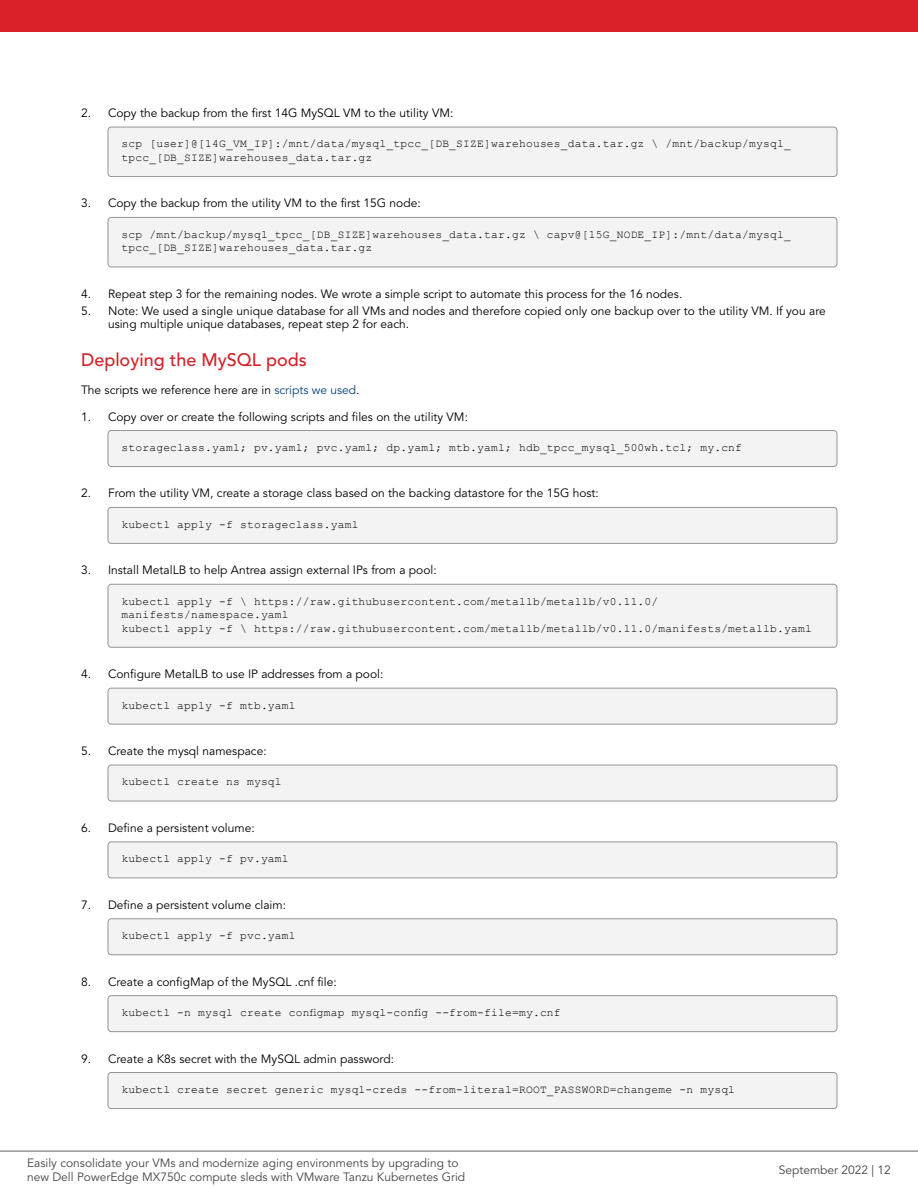
<style>
.page{position:relative;width:918px;height:1188px;background:#fff}
.page>*{position:absolute;margin:0;border:0;box-sizing:border-box;transform-origin:0 0}
.t1{font:500 18px "Avenir LT Pro";color:#d2232a}
.t2{font:12px/12.8px "Avenir LT Pro";color:#000}
.t3{font:12px/14.4px "Avenir LT Pro";color:#464547}
.t4{font:11.25px/13.5px "Courier New";letter-spacing:.02em;color:#000}
.s1{color:#074378}
</style>
<div class="page">
<div style="left:108px;top:127px;width:729px;height:50px;background:#f3f3f4;border-radius:3px"></div>
<div style="left:108px;top:127px;width:729px;height:50px;border:1px solid #939598;border-radius:3px"></div>
<div style="left:108px;top:217px;width:729px;height:50px;background:#f3f3f4;border-radius:3px"></div>
<div style="left:108px;top:217px;width:729px;height:50px;border:1px solid #939598;border-radius:3px"></div>
<div style="left:108px;top:431px;width:729px;height:36px;background:#f3f3f4;border-radius:3px"></div>
<div style="left:108px;top:430px;width:729px;height:37px;border:1px solid #939598;border-radius:3px"></div>
<div style="left:108px;top:507px;width:729px;height:36px;background:#f3f3f4;border-radius:3px"></div>
<div style="left:108px;top:507px;width:729px;height:37px;border:1px solid #939598;border-radius:3px"></div>
<div style="left:108px;top:584px;width:729px;height:63px;background:#f3f3f4;border-radius:3px"></div>
<div style="left:108px;top:584px;width:729px;height:63px;border:1px solid #939598;border-radius:3px"></div>
<div style="left:108px;top:688px;width:729px;height:36px;background:#f3f3f4;border-radius:3px"></div>
<div style="left:108px;top:688px;width:729px;height:36px;border:1px solid #939598;border-radius:3px"></div>
<div style="left:108px;top:765px;width:729px;height:36px;background:#f3f3f4;border-radius:3px"></div>
<div style="left:108px;top:765px;width:729px;height:36px;border:1px solid #939598;border-radius:3px"></div>
<div style="left:108px;top:842px;width:729px;height:36px;background:#f3f3f4;border-radius:3px"></div>
<div style="left:108px;top:842px;width:729px;height:36px;border:1px solid #939598;border-radius:3px"></div>
<div style="left:108px;top:919px;width:729px;height:36px;background:#f3f3f4;border-radius:3px"></div>
<div style="left:108px;top:919px;width:729px;height:36px;border:1px solid #939598;border-radius:3px"></div>
<div style="left:108px;top:996px;width:729px;height:36px;background:#f3f3f4;border-radius:3px"></div>
<div style="left:108px;top:995px;width:729px;height:37px;border:1px solid #939598;border-radius:3px"></div>
<div style="left:108px;top:1073px;width:729px;height:36px;background:#f3f3f4;border-radius:3px"></div>
<div style="left:108px;top:1072px;width:729px;height:37px;border:1px solid #939598;border-radius:3px"></div>
<hr style="left:0;top:1151px;width:918px;height:1px;background:#616264">
<div style="left:0;top:0;width:918px;height:32px;background:#da2128"></div>
<p class="t2" style="left:81px;top:107px;width:374px">2. Copy the backup from the first 14G MySQL VM to the utility VM:</p>
<p class="t4" style="left:122px;top:137px;width:671px">scp [user]@[14G_VM_IP]:/mnt/data/mysql_tpcc_[DB_SIZE]warehouses_data.tar.gz \ /mnt/backup/mysql_ tpcc_[DB_SIZE]warehouses_data.tar.gz</p>
<p class="t2" style="left:81px;top:197px;width:341px">3. Copy the backup from the utility VM to the first 15G node:</p>
<p class="t4" style="left:122px;top:227px;width:671px">scp /mnt/backup/mysql_tpcc_[DB_SIZE]warehouses_data.tar.gz \ capv@[15G_NODE_IP]:/mnt/data/mysql_ tpcc_[DB_SIZE]warehouses_data.tar.gz</p>
<p class="t2" style="left:81px;top:288px;width:603px">4. Repeat step 3 for the remaining nodes. We wrote a simple script to automate this process for the 16 nodes.</p>
<p class="t2" style="left:108px;top:305px;width:719px;text-indent:-27px">5. Note: We used a single unique database for all VMs and nodes and therefore copied only one backup over to the utility VM. If you are using multiple unique databases, repeat step 2 for each.</p>
<h1 class="t1" style="left:81px;top:349px;width:227px">Deploying the MySQL pods</h1>
<p class="t2" style="left:81px;top:384px;width:280px">The scripts we reference here are in <span class="s1">scripts we used</span>.</p>
<p class="t2" style="left:81px;top:410px;width:389px">1. Copy over or create the following scripts and files on the utility VM:</p>
<p class="t4" style="left:122px;top:440px;width:622px">storageclass.yaml; pv.yaml; pvc.yaml; dp.yaml; mtb.yaml; hdb_tpcc_mysql_500wh.tcl; my.cnf</p>
<p class="t2" style="left:81px;top:487px;width:519px">2. From the utility VM, create a storage class based on the backing datastore for the 15G host:</p>
<p class="t4" style="left:122px;top:517px;width:238px">kubectl apply -f storageclass.yaml</p>
<p class="t2" style="left:81px;top:564px;width:357px">3. Install MetalLB to help Antrea assign external IPs from a pool:</p>
<p class="t4" style="left:122px;top:594px;width:692px">kubectl apply -f \ https://raw.githubusercontent.com/metallb/metallb/v0.11.0/ manifests/namespace.yaml<br>kubectl apply -f \ https://raw.githubusercontent.com/metallb/metallb/v0.11.0/manifests/metallb.yaml</p>
<p class="t2" style="left:81px;top:668px;width:304px">4. Configure MetalLB to use IP addresses from a pool:</p>
<p class="t4" style="left:122px;top:698px;width:176px">kubectl apply -f mtb.yaml</p>
<p class="t2" style="left:81px;top:745px;width:187px">5. Create the mysql namespace:</p>
<p class="t4" style="left:122px;top:775px;width:162px">kubectl create ns mysql</p>
<p class="t2" style="left:81px;top:822px;width:175px">6. Define a persistent volume:</p>
<p class="t4" style="left:122px;top:852px;width:169px">kubectl apply -f pv.yaml</p>
<p class="t2" style="left:81px;top:899px;width:207px">7. Define a persistent volume claim:</p>
<p class="t4" style="left:122px;top:929px;width:176px">kubectl apply -f pvc.yaml</p>
<p class="t2" style="left:81px;top:975px;width:257px">8. Create a configMap of the MySQL .cnf file:</p>
<p class="t4" style="left:122px;top:1005px;width:441px">kubectl -n mysql create configmap mysql-config --from-file=my.cnf</p>
<p class="t2" style="left:81px;top:1052px;width:315px">9. Create a K8s secret with the MySQL admin password:</p>
<p class="t4" style="left:122px;top:1082px;width:615px">kubectl create secret generic mysql-creds --from-literal=ROOT_PASSWORD=changeme -n mysql</p>
<p class="t3" style="left:27px;top:1156px;width:440px">Easily consolidate your VMs and modernize aging environments by upgrading to new Dell PowerEdge MX750c compute sleds with VMware Tanzu Kubernetes Grid</p>
<p class="t3" style="left:779px;top:1163px;width:114px">September 2022 | 12</p>
</div>
